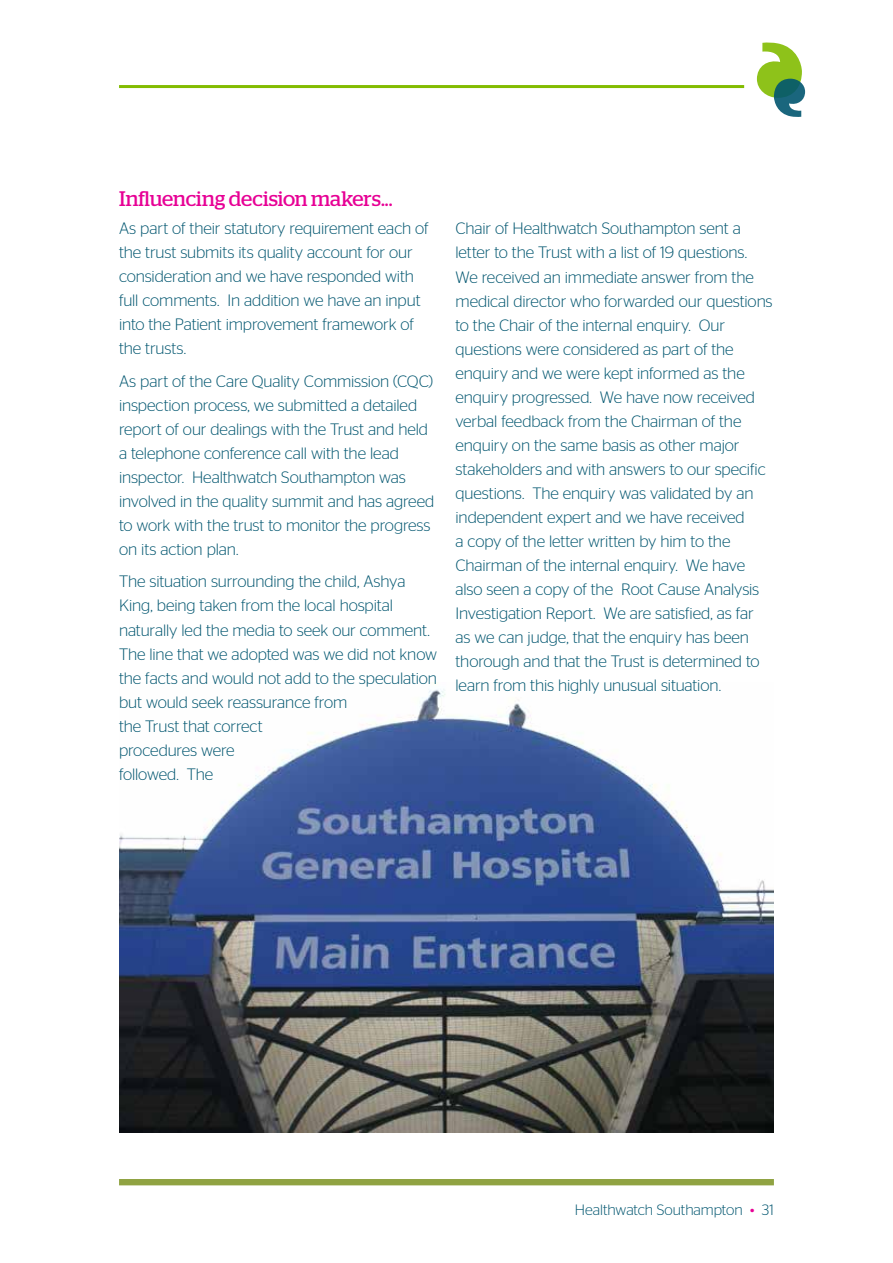
<style>
.page{position:relative;width:893px;height:1263px;background:#fff}
.page>*{position:absolute;margin:0;border:0;box-sizing:border-box;transform-origin:0 0}
.t1{font:21px "Stag";letter-spacing:-.005em;color:#e70095}
.t2{font:300 16.5px/24px "Stag Sans";letter-spacing:-.01em;color:#00556f}
.t3{font:300 15px "Stag Sans";letter-spacing:-.005em;color:#00556f}
.s1{color:#e70095}
</style>
<div class="page">
<hr style="left:119px;top:85px;width:625px;height:3px;background:#82bc00">
<div style="left:119px;top:1179px;width:655px;height:6px;background:#90a342"></div>
<svg style="left:757px;top:42px;width:48px;height:75px"></svg>
<img style="left:119px;top:689px;width:655px;height:443px">
<p class="t1" style="left:119px;top:186px;width:267px">Influencing decision makers...</p>
<p class="t2" style="left:119px;top:216px;width:311px">As part of their statutory requirement each of the trust submits its quality account for our consideration and we have responded with full comments. In addition we have an input into the Patient improvement framework of the trusts.</p>
<p class="t2" style="left:119px;top:369px;width:317px">As part of the Care Quality Commission (CQC) inspection process, we submitted a detailed report of our dealings with the Trust and held a telephone conference call with the lead inspector. Healthwatch Southampton was involved in the quality summit and has agreed to work with the trust to monitor the progress on its action plan.</p>
<p class="t2" style="left:119px;top:569px;width:320px">The situation surrounding the child, Ashya King, being taken from the local hospital naturally led the media to seek our comment.<br>The line that we adopted was we did not know the facts and would not add to the speculation but would seek reassurance from<br>the Trust that correct<br>procedures were<br>followed. The</p>
<p class="t2" style="left:455px;top:216px;width:319px">Chair of Healthwatch Southampton sent a letter to the Trust with a list of 19 questions.<br>We received an immediate answer from the medical director who forwarded our questions to the Chair of the internal enquiry. Our questions were considered as part of the enquiry and we were kept informed as the enquiry progressed. We have now received verbal feedback from the Chairman of the enquiry on the same basis as other major stakeholders and with answers to our specific questions. The enquiry was validated by an independent expert and we have received<br>a copy of the letter written by him to the Chairman of the internal enquiry. We have also seen a copy of the Root Cause Analysis Investigation Report. We are satisfied, as far as we can judge, that the enquiry has been thorough and that the Trust is determined to learn from this highly unusual situation.</p>
<p class="t3" style="left:575px;top:1202px;width:201px">Healthwatch Southampton <span class="s1">•</span> 31</p>
</div>
